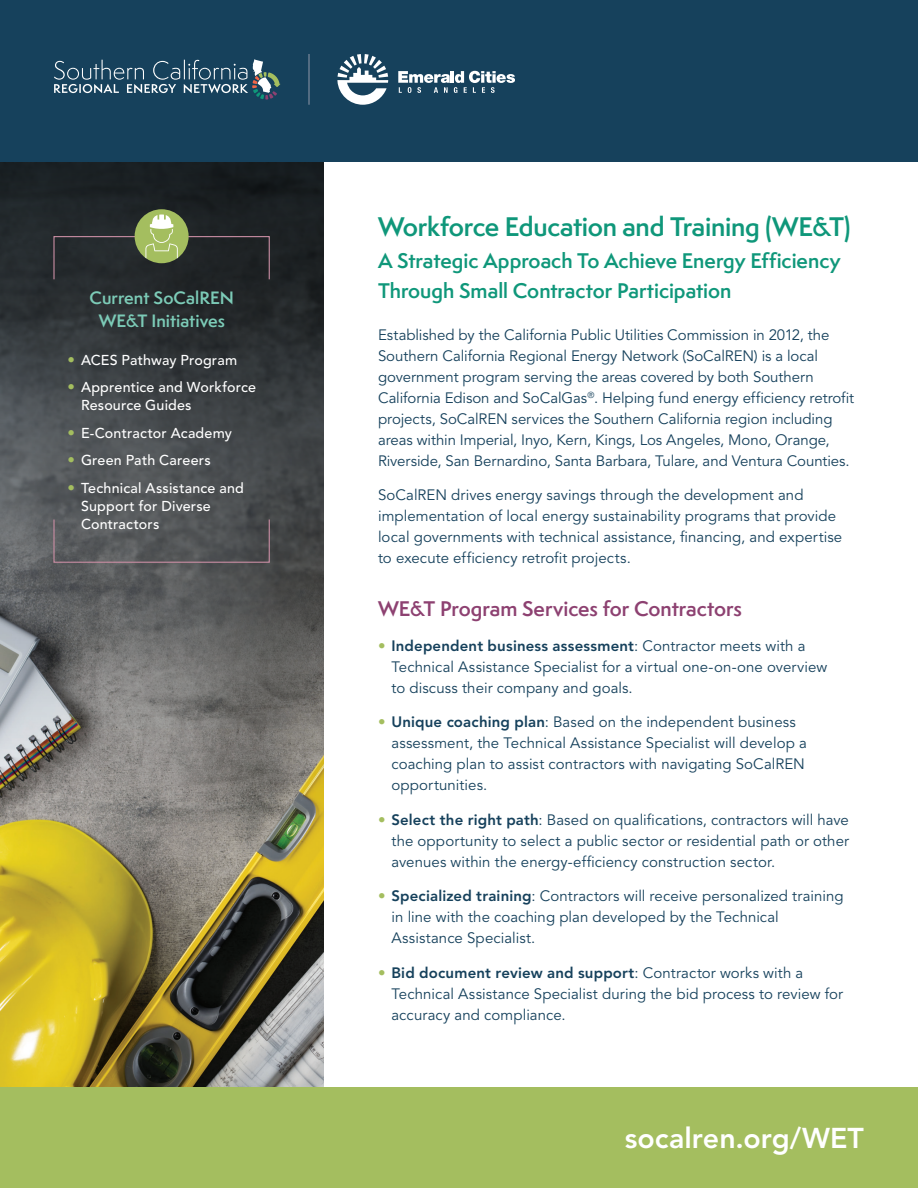
<style>
.page{position:relative;width:918px;height:1188px;background:#fff}
.page>*{position:absolute;margin:0;border:0;box-sizing:border-box;transform-origin:0 0}
.t1{font:800 28.5px "Avenir LT Std";color:#fff}
.t2{font:600 24.75px "Semplicita Pro";letter-spacing:-.015em;color:#0f977a}
.t3{font:600 19.5px/30px "Semplicita Pro";color:#0f977a}
.S1{font:600 19.5px "Semplicita Pro";color:#8d4171}
.S2{font:600 16.5px/22.5px "Semplicita Pro";color:#7ccbb7;text-align:center}
.Body{font:15px/21px "Avenir LT Std";letter-spacing:.005em;color:#16415c}
.t4{font:500 14.25px/18px "Avenir LT Std";letter-spacing:.015em;color:#fff}
.s1{font-size:15px;color:#a4be5f}
.s2{color:#a4be5f}
.s3{font-weight:800}
</style>
<div class="page">
<img style="left:0;top:829px;width:324px;height:258px">
<svg style="left:0;top:162px;width:324px;height:667px;background:#545655"></svg>
<div style="left:0;top:0;width:918px;height:162px;background:#16415c"></div>
<hr style="left:309px;top:54px;width:1px;height:51px;background:#9098a8">
<svg style="left:337px;top:54px;width:51px;height:51px"></svg>
<svg style="left:398px;top:71px;width:117px;height:22px"></svg>
<svg style="left:54px;top:59px;width:227px;height:41px"></svg>
<div style="left:0;top:1087px;width:918px;height:101px;background:#a4be5f"></div>
<div style="left:135px;top:209px;width:54px;height:54px;background:#a4be5f;border-radius:50%"></div>
<svg style="left:53px;top:214px;width:217px;height:66px;background:#3a4037"></svg>
<svg style="left:53px;top:518px;width:217px;height:45px;background:#57585a"></svg>
<p class="S2" style="left:90px;top:287px;width:146px">Current SoCalREN<br>WE&amp;T Initiatives</p>
<p class="t4" style="left:68px;top:351px;width:171px"><span class="s1">•</span> ACES Pathway Program</p>
<p class="t4" style="left:81px;top:379px;width:176px;text-indent:-14px"><span class="s1">•</span> Apprentice and Workforce<br>Resource Guides</p>
<p class="t4" style="left:68px;top:424px;width:166px"><span class="s1">•</span> E-Contractor Academy</p>
<p class="t4" style="left:68px;top:452px;width:145px"><span class="s1">•</span> Green Path Careers</p>
<p class="t4" style="left:81px;top:479px;width:164px;text-indent:-14px"><span class="s1">•</span> Technical Assistance and<br>Support for Diverse<br>Contractors</p>
<h1 class="t2" style="left:378px;top:209px;width:474px">Workforce Education and Training (WE&amp;T)</h1>
<h2 class="t3" style="left:378px;top:246px;width:464px">A Strategic Approach To Achieve Energy Efficiency<br>Through Small Contractor Participation</h2>
<p class="Body" style="left:378px;top:324px;width:478px">Established by the California Public Utilities Commission in 2012, the Southern California Regional Energy Network (SoCalREN) is a local government program serving the areas covered by both Southern California Edison and SoCalGas<sup>®</sup>. Helping fund energy efficiency retrofit projects, SoCalREN services the Southern California region including areas within Imperial, Inyo, Kern, Kings, Los Angeles, Mono, Orange, Riverside, San Bernardino, Santa Barbara, Tulare, and Ventura Counties.</p>
<p class="Body" style="left:378px;top:485px;width:466px">SoCalREN drives energy savings through the development and implementation of local energy sustainability programs that provide local governments with technical assistance, financing, and expertise to execute efficiency retrofit projects.</p>
<p class="S1" style="left:378px;top:594px;width:366px">WE&amp;T Program Services for Contractors</p>
<p class="Body" style="left:392px;top:635px;width:437px;text-indent:-14px"><span class="s2">•</span> <span class="s3">Independent business assessment</span>: Contractor meets with a<br>Technical Assistance Specialist for a virtual one-on-one overview to discuss their company and goals.</p>
<p class="Body" style="left:392px;top:712px;width:417px;text-indent:-14px"><span class="s2">•</span> <span class="s3">Unique coaching plan</span>: Based on the independent business assessment, the Technical Assistance Specialist will develop a coaching plan to assist contractors with navigating SoCalREN opportunities.</p>
<p class="Body" style="left:392px;top:809px;width:459px;text-align:justify;text-indent:-14px"><span class="s2">•</span> <span class="s3">Select the right path</span>: Based on qualifications, contractors will have the opportunity to select a public sector or residential path or other avenues within the energy-efficiency construction sector.</p>
<p class="Body" style="left:392px;top:886px;width:454px;text-indent:-14px"><span class="s2">•</span> <span class="s3">Specialized training</span>: Contractors will receive personalized training in line with the coaching plan developed by the Technical<br>Assistance Specialist.</p>
<p class="Body" style="left:392px;top:962px;width:453px;text-indent:-14px"><span class="s2">•</span> <span class="s3">Bid document review and support</span>: Contractor works with a<br>Technical Assistance Specialist during the bid process to review for accuracy and compliance.</p>
<h1 class="t1" style="left:625px;top:1121px;width:241px">socalren.org/WET</h1>
</div>
